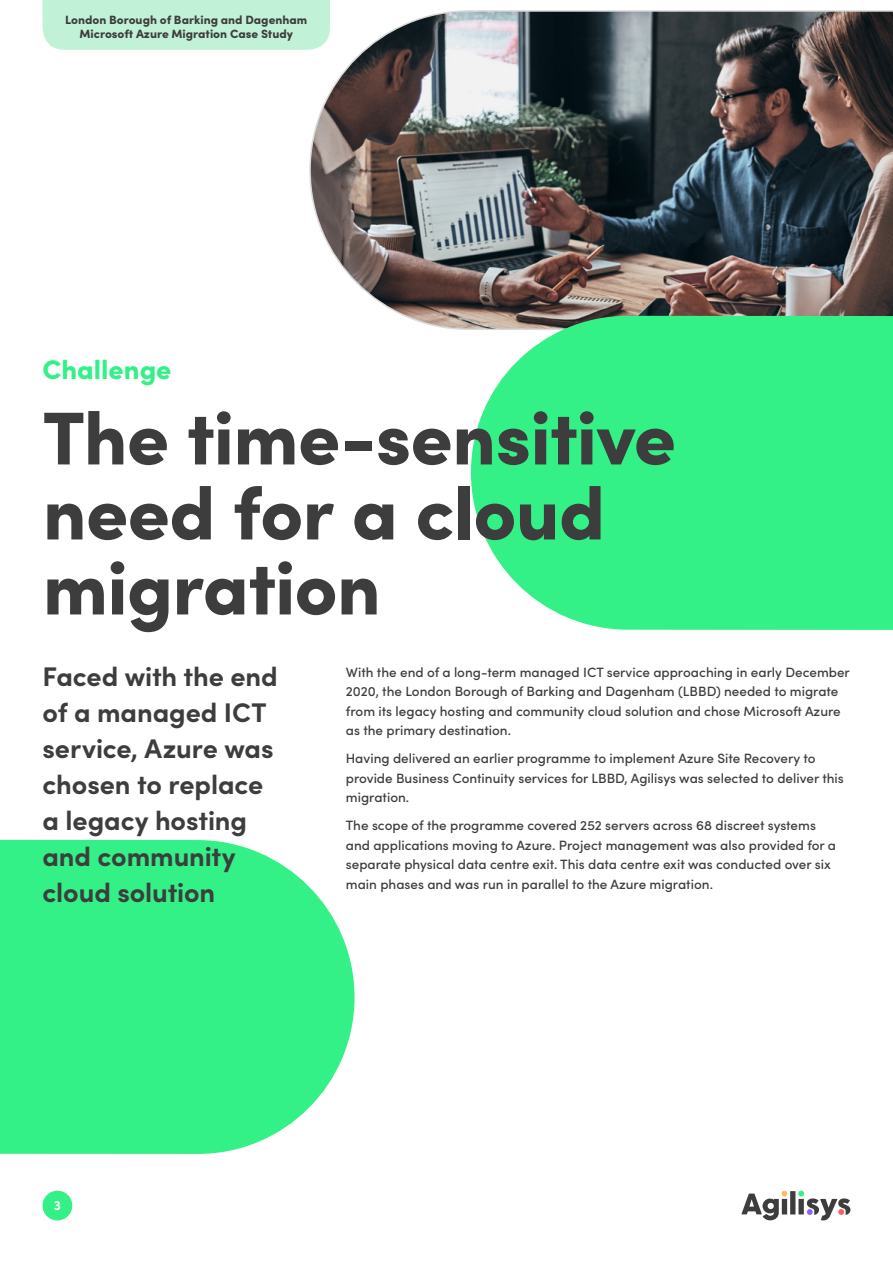
<style>
.page{position:relative;width:893px;height:1263px;background:#fff}
.page>*{position:absolute;margin:0;border:0;box-sizing:border-box;transform-origin:0 0}
.t1{font:900 75px/75px "Sofia Pro";letter-spacing:-.01em;color:#3d3d3d}
.t2{font:700 27px/36px "Sofia Pro";letter-spacing:-.005em;color:#3d3d3d}
.t3{font:900 27px "Sofia Pro";color:#33f087}
.t4{font:500 13.5px/19.5px "Sofia Pro";color:#3d3d3d}
.t5{font:700 13.5px "Sofia Pro";color:#fff}
.t6{font:900 12px/14.4px "Sofia Pro";color:#3d3d3d;text-align:center}
</style>
<div class="page">
<img style="left:309px;top:10px;width:584px;height:320px">
<svg style="left:471px;top:316px;width:422px;height:314px;background:#42ef8f"></svg>
<svg style="left:0;top:839px;width:355px;height:315px;background:#47f192"></svg>
<div style="left:790px;top:1191px;width:5px;height:23px;background:#3d3d3d"></div>
<svg style="left:798px;top:1191px;width:53px;height:29px"></svg>
<svg style="left:741px;top:1191px;width:46px;height:29px"></svg>
<div style="left:43px;top:1191px;width:29px;height:29px;background:#33f087;border-radius:50%"></div>
<div style="left:43px;top:0;width:287px;height:50px;background:#c1f1d6"></div>
<p class="t6" style="left:65px;top:11px;width:244px">London Borough of Barking and Dagenham<br>Microsoft Azure Migration Case Study</p>
<h2 class="t3" style="left:43px;top:348px;width:131px">Challenge</h2>
<h1 class="t1" style="left:43px;top:394px;width:635px">The time-sensitive need for a cloud migration</h1>
<h2 class="t2" style="left:43px;top:657px;width:237px">Faced with the end of a managed ICT service, Azure was chosen to replace a legacy hosting and community cloud solution</h2>
<p class="t4" style="left:346px;top:661px;width:505px">With the end of a long-term managed ICT service approaching in early December 2020, the London Borough of Barking and Dagenham (LBBD) needed to migrate from its legacy hosting and community cloud solution and chose Microsoft Azure as the primary destination.</p>
<p class="t4" style="left:346px;top:748px;width:499px">Having delivered an earlier programme to implement Azure Site Recovery to provide Business Continuity services for LBBD, Agilisys was selected to deliver this migration.</p>
<p class="t4" style="left:346px;top:815px;width:492px">The scope of the programme covered 252 servers across 68 discreet systems and applications moving to Azure. Project management was also provided for a separate physical data centre exit. This data centre exit was conducted over six main phases and was run in parallel to the Azure migration.</p>
<p class="t5" style="left:54px;top:1195px;width:9px">3</p>
</div>
